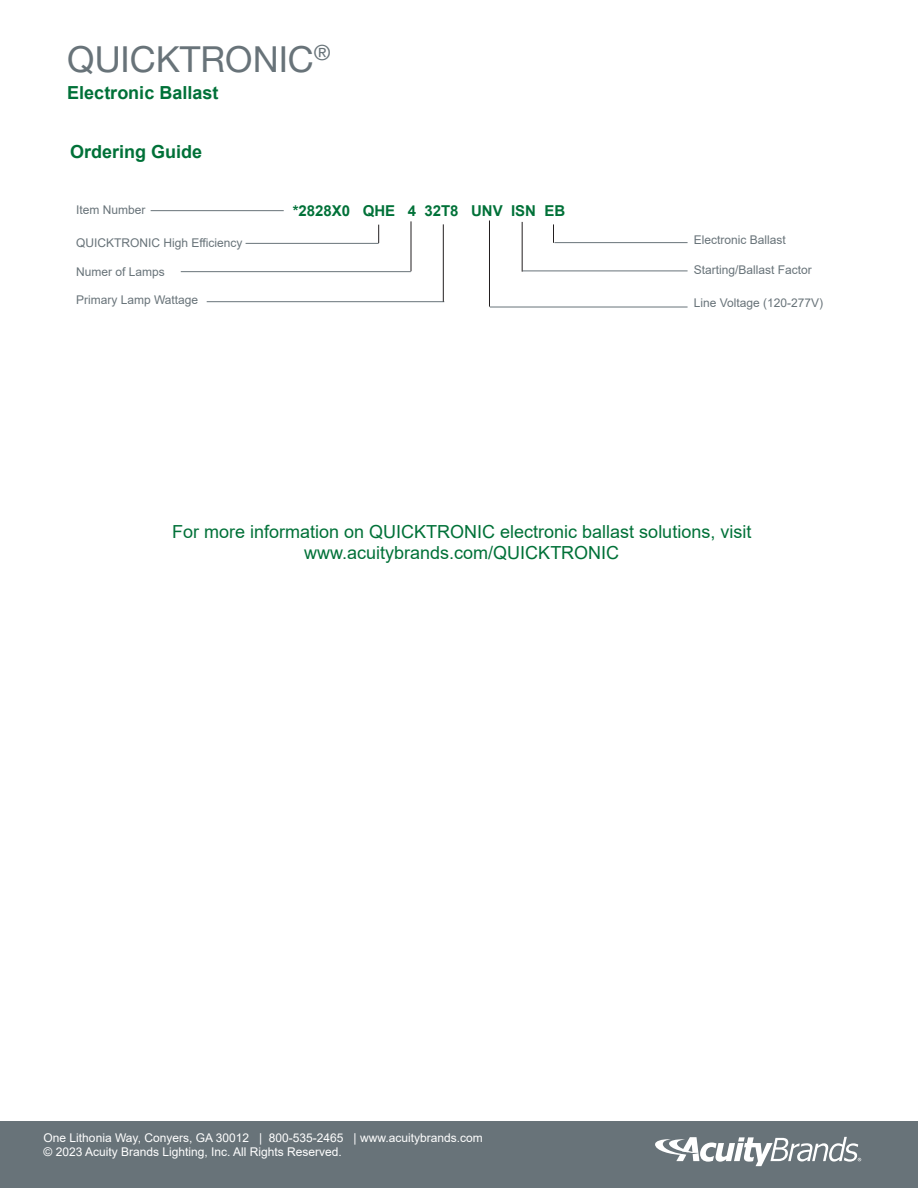
<style>
.page{position:relative;width:918px;height:1188px;background:#fff}
.page>*{position:absolute;margin:0;border:0;box-sizing:border-box;transform-origin:0 0}
.t1{font:36px "Helvetica Neue LT Pro";color:#687379}
.t2{font:18px/21.6px "Arial";color:#007138;text-align:center}
.t3{font:700 18px "Arial";color:#007138}
.t4{font:700 15px "Arial";color:#007138}
.t5{font:12px "Arial";color:#687379}
.t6{font:12px "Arial";color:#fff}
</style>
<div class="page">
<div style="left:0;top:1121px;width:918px;height:67px;background:#687379"></div>
<svg style="left:655px;top:1137px;width:206px;height:29px"></svg>
<hr style="left:151px;top:210px;width:133px;height:1px;background:#687379">
<hr style="left:554px;top:242px;width:134px;height:1px;background:#687379">
<hr style="left:181px;top:271px;width:230px;height:1px;background:#687379">
<hr style="left:207px;top:301px;width:237px;height:1px;background:#687379">
<hr style="left:246px;top:243px;width:133px;height:1px;background:#687379">
<hr style="left:523px;top:271px;width:165px;height:1px;background:#687379">
<hr style="left:490px;top:307px;width:198px;height:1px;background:#687379">
<svg style="left:378px;top:225px;width:1px;height:18px"></svg>
<hr style="left:411px;top:221px;width:1px;height:50px;background:#231f20">
<hr style="left:443px;top:224px;width:1px;height:78px;background:#231f20">
<hr style="left:489px;top:220px;width:1px;height:87px;background:#231f20">
<hr style="left:522px;top:222px;width:1px;height:50px;background:#231f20">
<svg style="left:553px;top:224px;width:1px;height:19px"></svg>
<p class="t1" style="left:67px;top:38px;width:265px">QUICKTRONIC<sup>®</sup></p>
<p class="t3" style="left:67px;top:80px;width:153px">Electronic Ballast</p>
<p class="t3" style="left:70px;top:139px;width:134px">Ordering Guide</p>
<p class="t5" style="left:76px;top:201px;width:71px">Item Number</p>
<p class="t4" style="left:293px;top:200px;width:274px">*2828X0 QHE 4 32T8 UNV ISN EB</p>
<p class="t5" style="left:76px;top:234px;width:168px">QUICKTRONIC High Efficiency</p>
<p class="t5" style="left:694px;top:231px;width:94px">Electronic Ballast</p>
<p class="t5" style="left:694px;top:262px;width:120px">Starting/Ballast Factor</p>
<p class="t5" style="left:694px;top:295px;width:131px">Line Voltage (120-277V)</p>
<p class="t5" style="left:76px;top:263px;width:90px">Numer of Lamps</p>
<p class="t5" style="left:76px;top:292px;width:124px">Primary Lamp Wattage</p>
<p class="t2" style="left:172px;top:521px;width:581px">For more information on QUICKTRONIC electronic ballast solutions, visit www.acuitybrands.com/QUICKTRONIC</p>
<p class="t6" style="left:44px;top:1129px;width:441px">One Lithonia Way, Conyers, GA 30012 | 800-535-2465 | www.acuitybrands.com</p>
<p class="t6" style="left:44px;top:1144px;width:300px">© 2023 Acuity Brands Lighting, Inc. All Rights Reserved.</p>
</div>
